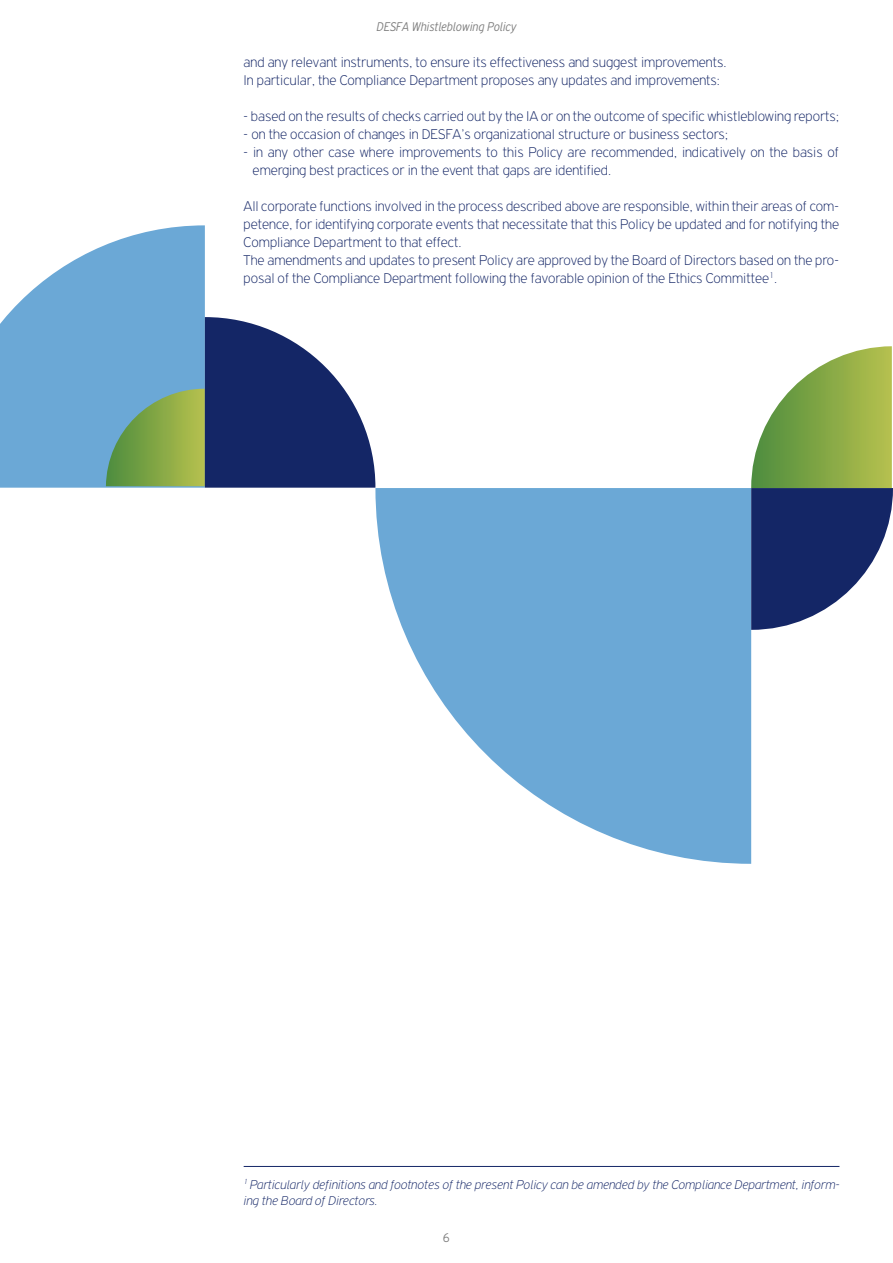
<style>
.page{position:relative;width:893px;height:1263px;background:#fff}
.page>*{position:absolute;margin:0;border:0;box-sizing:border-box;transform-origin:0 0}
.t1{font:100 15px/18px "PF Highway Gothic";color:#142666}
.t2{font:italic 100 13.5px/16.2px "PF Highway Gothic";color:#142666}
.t3{font:italic 300 13.5px "PF Highway Gothic Cond";color:#808080}
.t4{font:300 13.5px "PF Highway Gothic Cond";color:#808080}
</style>
<div class="page">
<hr style="left:244px;top:1166px;width:595px;height:1px;background:#142666">
<svg style="left:375px;top:488px;width:376px;height:376px;fill:#6ba8d6"></svg>
<svg style="left:751px;top:346px;width:142px;height:284px"></svg>
<svg style="left:0;top:225px;width:205px;height:263px;fill:#6ba8d6"></svg>
<svg style="left:106px;top:317px;width:269px;height:171px;background:#58738c"></svg>
<p class="t3" style="left:377px;top:20px;width:141px">DESFA Whistleblowing Policy</p>
<p class="t1" style="left:244px;top:53px;width:484px">and any relevant instruments, to ensure its effectiveness and suggest improvements.<br>In particular, the Compliance Department proposes any updates and improvements:</p>
<p class="t1" style="left:244px;top:107px;width:597px">- based on the results of checks carried out by the IA or on the outcome of specific whistleblowing reports;</p>
<p class="t1" style="left:244px;top:125px;width:486px">- on the occasion of changes in DESFA’s organizational structure or business sectors;</p>
<p class="t1" style="left:253px;top:143px;width:588px;text-indent:-9px">- in any other case where improvements to this Policy are recommended, indicatively on the basis of emerging best practices or in the event that gaps are identified.</p>
<p class="t1" style="left:244px;top:197px;width:597px">All corporate functions involved in the process described above are responsible, within their areas of com&shy;petence, for identifying corporate events that necessitate that this Policy be updated and for notifying the Compliance Department to that effect.<br>The amendments and updates to present Policy are approved by the Board of Directors based on the pro&shy;posal of the Compliance Department following the favorable opinion of the Ethics Committee<sup>1</sup>.</p>
<p class="t2" style="left:244px;top:1176px;width:597px"><sup>1</sup> Particularly definitions and footnotes of the present Policy can be amended by the Compliance Department, inform&shy;ing the Board of Directors.</p>
<p class="t4" style="left:443px;top:1231px;width:9px">6</p>
</div>
